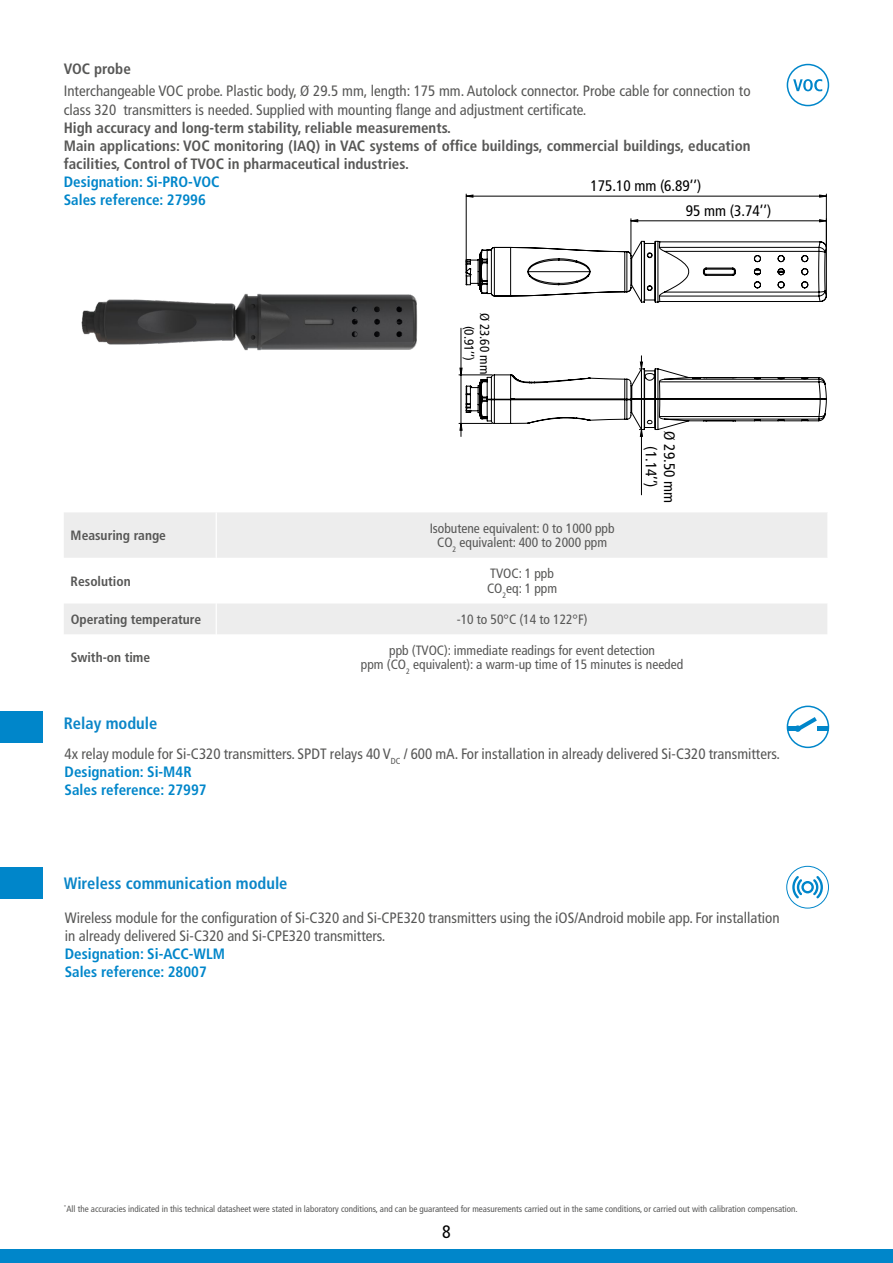
<style>
.page{position:relative;width:893px;height:1263px;background:#fff}
.page>*{position:absolute;margin:0;border:0;box-sizing:border-box;transform-origin:0 0}
.t1{font:condensed 18px "Frutiger LT Std";color:#000}
.t2{font:700 condensed 16.5px "Frutiger LT Std";color:#0b86c8}
.t3{font:condensed 15.3px/25px "Frutiger LT Std";color:#000}
.t4{font:condensed 15px/18px "Frutiger LT Std";color:#575756}
.t5{font:700 condensed 15px/18px "Frutiger LT Std";color:#575756}
.t6{font:700 condensed 15px/18px "Frutiger LT Std";color:#0086ca}
.t7{font:condensed 13.5px/14.5px "Frutiger LT Std";color:#575756;text-align:center}
.t8{font:700 condensed 13.5px "Frutiger LT Std";color:#575756}
.t9{font:condensed 13.05px/15.6px "Frutiger LT Std";color:#000;text-align:center}
.t10{font:condensed 9px "Frutiger LT Std";color:#575756}
.s1{font-weight:700;color:#0086ca}
</style>
<div class="page">
<div style="left:0;top:1249px;width:893px;height:14px;background:#0086ca"></div>
<svg style="left:64px;top:512px;width:763px;height:122px;fill:#ededed"></svg>
<hr style="left:216px;top:512px;width:1px;height:46px;background:#fff">
<hr style="left:216px;top:558px;width:1px;height:45px;background:#fff">
<hr style="left:216px;top:603px;width:1px;height:31px;background:#fff">
<hr style="left:641px;top:429px;width:1px;height:66px;background:#000">
<hr style="left:461px;top:328px;width:1px;height:47px;background:#000">
<hr style="left:826px;top:194px;width:1px;height:52px;background:#000">
<hr style="left:466px;top:194px;width:1px;height:76px;background:#000">
<svg style="left:466px;top:195px;width:361px;height:3px"></svg>
<svg style="left:465px;top:219px;width:362px;height:84px"></svg>
<svg style="left:459px;top:356px;width:368px;height:81px"></svg>
<div style="left:787px;top:64px;width:42px;height:42px;border:2px solid #0086ca;border-radius:50%"></div>
<svg style="left:793px;top:79px;width:29px;height:12px"></svg>
<img style="left:81px;top:293px;width:337px;height:58px">
<div style="left:787px;top:706px;width:42px;height:42px;border:2px solid #0086ca;border-radius:50%"></div>
<hr style="left:787px;top:727px;width:11px;height:4px;background:#0086ca">
<svg style="left:799px;top:717px;width:18px;height:13px"></svg>
<hr style="left:817px;top:727px;width:12px;height:4px;background:#0086ca">
<div style="left:794px;top:725px;width:7px;height:7px;background:#0086ca;border-radius:50%"></div>
<div style="left:0;top:711px;width:43px;height:32px;background:#0086ca"></div>
<div style="left:786px;top:866px;width:43px;height:42px;border:1px solid #0086ca;border-radius:50%"></div>
<svg style="left:792px;top:876px;width:31px;height:22px"></svg>
<div style="left:0;top:867px;width:43px;height:32px;background:#0086ca"></div>
<p class="t5" style="left:64px;top:60px;width:69px">VOC probe</p>
<p class="t4" style="left:64px;top:82px;width:688px">Interchangeable VOC probe. Plastic body, Ø 29.5 mm, length: 175 mm. Autolock connector. Probe cable for connection to class 320 transmitters is needed. Supplied with mounting flange and adjustment certificate.</p>
<p class="t5" style="left:64px;top:118px;width:688px">High accuracy and long-term stability, reliable measurements.<br>Main applications: VOC monitoring (IAQ) in VAC systems of office buildings, commercial buildings, education facilities, Control of TVOC in pharmaceutical industries.</p>
<p class="t6" style="left:64px;top:172px;width:157px">Designation: Si-PRO-VOC<br>Sales reference: 27996</p>
<p class="t3" style="left:686px;top:173px;width:87px;text-indent:-95px">175.10 mm (6.89’’)<br>95 mm (3.74’’)</p>
<p class="t9" style="left:492px;top:313px;width:63px;rotate:90deg">Ø 23.60 mm (0.91’’)</p>
<p class="t3" style="left:678px;top:431px;width:73px;line-height:18.3px;text-align:center;rotate:90deg">Ø 29.50 mm (1.14’’)</p>
<p class="t8" style="left:71px;top:527px;width:97px">Measuring range</p>
<p class="t7" style="left:430px;top:521px;width:186px">Isobutene equivalent: 0 to 1000 ppb<br>CO<sub>2</sub> equivalent: 400 to 2000 ppm</p>
<p class="t8" style="left:71px;top:573px;width:62px">Resolution</p>
<p class="t7" style="left:487px;top:566px;width:72px;line-height:15px;text-align:left">TVOC: 1 ppb<br>CO<sub>2</sub>eq: 1 ppm</p>
<p class="t8" style="left:71px;top:611px;width:132px">Operating temperature</p>
<p class="t7" style="left:457px;top:612px;width:132px">-10 to 50°C (14 to 122°F)</p>
<p class="t8" style="left:71px;top:649px;width:81px">Swith-on time</p>
<p class="t7" style="left:361px;top:643px;width:324px">ppb (TVOC): immediate readings for event detection<br>ppm (CO<sub>2</sub> equivalent): a warm-up time of 15 minutes is needed</p>
<p class="t2" style="left:64px;top:714px;width:95px">Relay module</p>
<p class="t4" style="left:65px;top:745px;width:717px">4x relay module for Si-C320 transmitters. SPDT relays 40 V<sub>DC</sub> / 600 mA. For installation in already delivered Si-C320 transmitters.<br><span class="s1">Designation: Si-M4R<br>Sales reference: 27997</span></p>
<p class="t2" style="left:64px;top:873px;width:225px">Wireless communication module</p>
<p class="t4" style="left:65px;top:909px;width:716px">Wireless module for the configuration of Si-C320 and Si-CPE320 transmitters using the iOS/Android mobile app. For installation in already delivered Si-C320 and Si-CPE320 transmitters.</p>
<p class="t6" style="left:65px;top:944px;width:162px">Designation: Si-ACC-WLM<br>Sales reference: 28007</p>
<p class="t10" style="left:64px;top:1203px;width:735px"><sup>*</sup>All the accuracies indicated in this technical datasheet were stated in laboratory conditions, and can be guaranteed for measurements carried out in the same conditions, or carried out with calibration compensation.</p>
<p class="t1" style="left:442px;top:1221px;width:10px">8</p>
</div>
